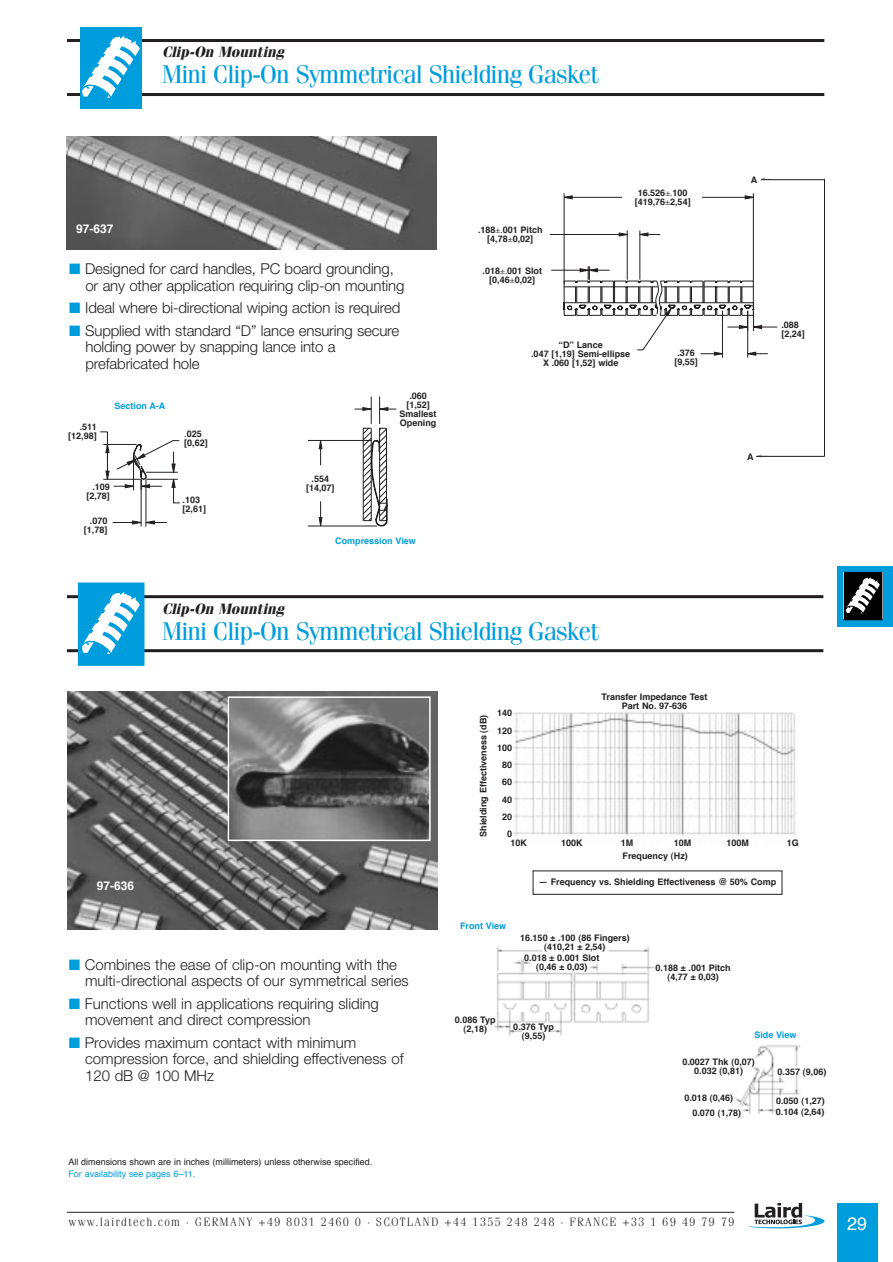
<style>
.page{position:relative;width:893px;height:1262px;background:#fff}
.page>*{position:absolute;margin:0;border:0;box-sizing:border-box;transform-origin:0 0}
.t1{font:25.5px "Fenice";letter-spacing:-.04em;color:#009ddc}
.t2{font:18px "Helvetica";color:#fff}
.t3{font:300 15px/16.5px "Helvetica Neue";color:#231f20}
.t4{font:italic 700 15px "Fenice";color:#231f20}
.t5{font:300 12px "Fenice";letter-spacing:.1em;color:#231f20}
.t6{font:700 12px "Helvetica";color:#fff}
.t7{font:700 9px/9px "Helvetica";color:#231f20;text-align:center}
.t8{font:9px "Helvetica";color:#231f20}
.t9{font:700 9px "Helvetica";color:#009ddc}
.t10{font:9px "Helvetica";color:#009ddc}
.s1{color:#009ddc}
.s2{font-weight:400}
.s3{font-family:"Times";font-weight:400}
</style>
<div class="page">
<svg style="left:749px;top:1203px;width:75px;height:25px"></svg>
<hr style="left:67px;top:39px;width:757px;height:3px;background:#231f20">
<hr style="left:67px;top:93px;width:757px;height:3px;background:#231f20">
<svg style="left:80px;top:27px;width:61px;height:81px"></svg>
<div style="left:837px;top:1203px;width:40px;height:59px;background:#009ddc"></div>
<div style="left:837px;top:566px;width:55px;height:60px;background:#009ddc"></div>
<div style="left:843px;top:572px;width:39px;height:48px;background:#000"></div>
<svg style="left:844px;top:577px;width:35px;height:38px"></svg>
<hr style="left:67px;top:1212px;width:667px;height:1px;background:#231f20">
<img style="left:734px;top:1045px;width:67px;height:69px">
<img style="left:494px;top:947px;width:160px;height:89px">
<svg style="left:100px;top:431px;width:80px;height:96px"></svg>
<svg style="left:308px;top:396px;width:88px;height:131px"></svg>
<hr style="left:549px;top:234px;width:78px;height:1px;background:#231f20">
<svg style="left:551px;top:193px;width:226px;height:165px"></svg>
<img style="left:67px;top:136px;width:369px;height:113px">
<hr style="left:824px;top:179px;width:1px;height:277px;background:#231f20">
<hr style="left:756px;top:456px;width:68px;height:1px;background:#231f20">
<hr style="left:760px;top:179px;width:64px;height:1px;background:#231f20">
<hr style="left:67px;top:595px;width:756px;height:3px;background:#231f20">
<hr style="left:67px;top:649px;width:756px;height:3px;background:#231f20">
<img style="left:67px;top:691px;width:370px;height:238px">
<img style="left:512px;top:712px;width:284px;height:125px">
<img style="left:231px;top:699px;width:196px;height:139px">
<div style="left:228px;top:696px;width:202px;height:145px;border:2px solid #fff"></div>
<div style="left:78px;top:582px;width:66px;height:84px;background:#009ddc"></div>
<svg style="left:79px;top:592px;width:61px;height:64px"></svg>
<div style="left:58px;top:481px;width:55px;height:30px;background:#fff"></div>
<div style="left:301px;top:466px;width:40px;height:26px;background:#fff"></div>
<svg style="left:760px;top:179px;width:11px;height:2px"></svg>
<svg style="left:756px;top:455px;width:11px;height:2px"></svg>
<h3 class="t4" style="left:162px;top:46px;width:126px">Clip-On Mounting</h3>
<h1 class="t1" style="left:162px;top:65px;width:438px">Mini Clip-On Symmetrical Shielding Gasket</h1>
<h3 class="t6" style="left:76px;top:224px;width:39px">97-637</h3>
<h3 class="t3" style="left:85px;top:262px;width:320px;text-indent:-16px"><span class="s1">■</span> Designed for card handles, PC board grounding, or any other application requiring clip-on mounting</h3>
<h3 class="t3" style="left:69px;top:301px;width:333px"><span class="s1">■</span> Ideal where bi-directional wiping action is required</h3>
<h3 class="t3" style="left:85px;top:324px;width:315px;text-indent:-16px"><span class="s1">■</span> Supplied with standard “D” lance ensuring secure holding power by snapping lance into a prefabricated hole</h3>
<p class="t7" style="left:68px;top:423px;width:30px;text-align:right">.511 [12,98]</p>
<p class="t9" style="left:114px;top:403px;width:52px">Section A-A</p>
<p class="t7" style="left:86px;top:483px;width:25px;text-align:right">.109 [2,78]</p>
<p class="t7" style="left:84px;top:517px;width:25px;text-align:right">.070 [1,78]</p>
<p class="t7" style="left:184px;top:430px;width:25px;text-align:left"><span class="s2">.</span>025 [0,62]</p>
<p class="t7" style="left:182px;top:496px;width:25px;text-align:left">.103 [2,61]</p>
<p class="t7" style="left:306px;top:475px;width:30px">.554 [14,07]</p>
<p class="t7" style="left:399px;top:392px;width:39px">.060 [1,52]<br>Smallest<br>Opening</p>
<p class="t9" style="left:335px;top:537px;width:82px">Compression View</p>
<p class="t7" style="left:478px;top:226px;width:66px">.188<span class="s3">±.</span>001 Pitch [4,78<span class="s3">±</span>0,02]</p>
<p class="t7" style="left:482px;top:267px;width:61px">.018<span class="s3">±.</span>001 Slot [0,46<span class="s3">±</span>0,02]</p>
<p class="t7" style="left:634px;top:189px;width:57px">16.526<span class="s3">±.</span>100 [419,76<span class="s3">±</span>2,54]</p>
<p class="t7" style="left:531px;top:341px;width:101px">“D” Lance<br>.047 [1,19] Semi-ellipse<br>X .060 [1,52] wide</p>
<p class="t7" style="left:674px;top:349px;width:25px">.376 [9,55]</p>
<p class="t7" style="left:751px;top:176px;width:8px">A</p>
<p class="t7" style="left:781px;top:321px;width:25px;text-align:left">.088 [2,24]</p>
<p class="t7" style="left:747px;top:453px;width:8px">A</p>
<h3 class="t6" style="left:97px;top:881px;width:39px">97-636</h3>
<h3 class="t4" style="left:162px;top:603px;width:126px">Clip-On Mounting</h3>
<h1 class="t1" style="left:162px;top:622px;width:438px">Mini Clip-On Symmetrical Shielding Gasket</h1>
<p class="t7" style="left:480px;top:836px;width:123px;rotate:-90deg">Shielding Effectiveness (dB)</p>
<p class="t7" style="left:497px;top:705px;width:17px;line-height:17.2px">140<br>120<br>100<br>80<br>60<br>40<br>20</p>
<p class="t7" style="left:601px;top:693px;width:107px">Transfer Impedance Test<br>Part No. 97-636</p>
<p class="t7" style="left:510px;top:830px;width:18px;line-height:8.6px;text-align:left;text-indent:-3px">0<br>10K</p>
<p class="t7" style="left:561px;top:839px;width:23px">100K</p>
<p class="t7" style="left:621px;top:839px;width:14px">1M</p>
<p class="t7" style="left:673px;top:839px;width:19px">10M</p>
<p class="t7" style="left:726px;top:839px;width:24px">100M</p>
<p class="t7" style="left:786px;top:839px;width:14px">1G</p>
<p class="t7" style="left:622px;top:852px;width:67px">Frequency (Hz)</p>
<p class="t7" style="left:539px;top:878px;width:239px">— Frequency vs. Shielding Effectiveness @ 50% Comp</p>
<p class="t9" style="left:460px;top:922px;width:48px">Front View</p>
<h3 class="t3" style="left:85px;top:957px;width:325px;text-indent:-16px"><span class="s1">■</span> Combines the ease of clip-on mounting with the multi-directional aspects of our symmetrical series</h3>
<h3 class="t3" style="left:85px;top:996px;width:295px;text-indent:-16px"><span class="s1">■</span> Functions well in applications requiring sliding movement and direct compression</h3>
<h3 class="t3" style="left:85px;top:1035px;width:320px;text-indent:-16px"><span class="s1">■</span> Provides maximum contact with minimum compression force, and shielding effectiveness of<br>120 dB @ 100 MHz</h3>
<p class="t7" style="left:520px;top:934px;width:111px">16.150 ± .100 (86 Fingers) (410,21 ± 2,54)</p>
<p class="t7" style="left:524px;top:953px;width:77px">0.018 ± 0.001 Slot (0,46 ± 0,03)</p>
<p class="t7" style="left:655px;top:964px;width:77px">0.188 ± .001 Pitch (4,77 ± 0,03)</p>
<p class="t7" style="left:455px;top:1016px;width:42px">0.086 Typ (2,18)</p>
<p class="t7" style="left:513px;top:1023px;width:42px">0.376 Typ (9,55)</p>
<p class="t9" style="left:754px;top:1031px;width:44px">Side View</p>
<p class="t7" style="left:682px;top:1058px;width:74px">0.0027 Thk (0,07)<br>0.032 (0,81)</p>
<p class="t7" style="left:692px;top:1091px;width:50px;line-height:14.4px;text-align:left;text-indent:-8px">0.018 (0,46)<br>0.070 (1,78)</p>
<p class="t7" style="left:777px;top:1067px;width:50px">0.357 (9,06)</p>
<p class="t7" style="left:775px;top:1096px;width:51px;line-height:10.8px;text-align:left">0.050 (1,27)<br>0.104 (2,64)</p>
<p class="t8" style="left:68px;top:1158px;width:305px">All dimensions shown are in inches (millimeters) unless otherwise specified.</p>
<p class="t10" style="left:68px;top:1170px;width:128px">For availability see pages 6–11.</p>
<h3 class="t5" style="left:68px;top:1218px;width:667px">www.lairdtech.com · GERMANY +49 8031 2460 0 · SCOTLAND +44 1355 248 248 · FRANCE +33 1 69 49 79 79</h3>
<h2 class="t2" style="left:847px;top:1217px;width:22px">29</h2>
</div>
